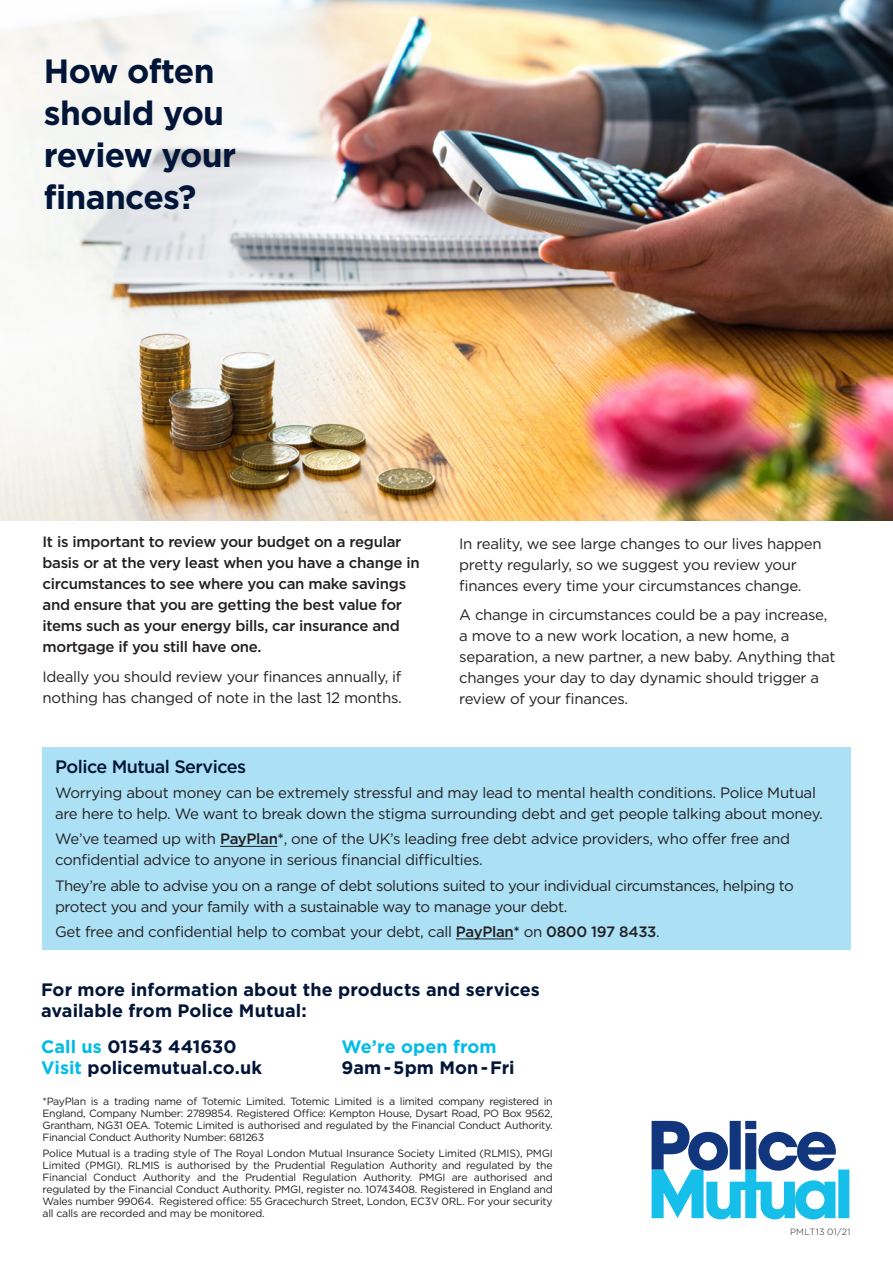
<style>
.page{position:relative;width:893px;height:1263px;background:#fff}
.page>*{position:absolute;margin:0;border:0;box-sizing:border-box;transform-origin:0 0}
.t1{font:700 33.6px/42px "Gotham";letter-spacing:-.02em;color:#001537}
.t2{font:700 18px/21px "Gotham";letter-spacing:.005em;color:#001537}
.t3{font:500 18px "Gotham";letter-spacing:-.03em;color:#001537}
.t4{font:15px/21px "Gotham";letter-spacing:-.02em;color:#231f20}
.t5{font:500 15px/21px "Gotham";letter-spacing:-.02em;color:#231f20}
.t6{font:10.5px/12px "Gotham";letter-spacing:-.03em;color:#231f20;text-align:justify}
.t7{font:300 9px "Gotham";letter-spacing:.03em;color:#231f20}
.s1{font-weight:500}
.s2{color:#02bce8}
</style>
<div class="page">
<svg style="left:652px;top:1121px;width:197px;height:98px"></svg>
<img style="left:0;top:0;width:893px;height:520px">
<div style="left:42px;top:747px;width:809px;height:203px;background:#abe0f5"></div>
<hr style="left:220px;top:846px;width:58px;height:1px;background:#231f20">
<hr style="left:456px;top:939px;width:57px;height:1px;background:#231f20">
<p class="t1" style="left:44px;top:50px;width:194px">How often should you review your finances?</p>
<p class="t5" style="left:43px;top:531px;width:379px">It is important to review your budget on a regular basis or at the very least when you have a change in circumstances to see where you can make savings and ensure that you are getting the best value for items such as your energy bills, car insurance and mortgage if you still have one.</p>
<p class="t4" style="left:43px;top:666px;width:361px">Ideally you should review your finances annually, if nothing has changed of note in the last 12 months.</p>
<p class="t4" style="left:459px;top:532px;width:364px">In reality, we see large changes to our lives happen pretty regularly, so we suggest you review your finances every time your circumstances change.</p>
<p class="t4" style="left:459px;top:604px;width:378px">A change in circumstances could be a pay increase, a move to a new work location, a new home, a separation, a new partner, a new baby. Anything that changes your day to day dynamic should trigger a review of your finances.</p>
<p class="t3" style="left:55px;top:756px;width:192px">Police Mutual Services</p>
<p class="t4" style="left:55px;top:782px;width:769px">Worrying about money can be extremely stressful and may lead to mental health conditions. Police Mutual are here to help. We want to break down the stigma surrounding debt and get people talking about money.</p>
<p class="t4" style="left:55px;top:828px;width:736px">We’ve teamed up with <span class="s1">PayPlan*</span>, one of the UK’s leading free debt advice providers, who offer free and confidential advice to anyone in serious financial difficulties.</p>
<p class="t4" style="left:55px;top:874px;width:740px">They’re able to advise you on a range of debt solutions suited to your individual circumstances, helping to protect you and your family with a sustainable way to manage your debt.</p>
<p class="t4" style="left:55px;top:921px;width:606px">Get free and confidential help to combat your debt, call <span class="s1">PayPlan*</span> on <span class="s1">0800 197 8433</span>.</p>
<p class="t2" style="left:41px;top:979px;width:500px">For more information about the products and services available from Police Mutual:</p>
<p class="t2" style="left:41px;top:1036px;width:222px"><span class="s2">Call us</span> 01543 441630<br><span class="s2">Visit</span> policemutual.co.uk</p>
<p class="t2" style="left:342px;top:1036px;width:175px"><span class="s2">We’re open from<br></span>9am-5pm Mon-Fri</p>
<p class="t6" style="left:43px;top:1095px;width:512px">*PayPlan is a trading name of Totemic Limited. Totemic Limited is a limited company registered in England, Company Number: 2789854. Registered Office: Kempton House, Dysart Road, PO Box 9562, Grantham, NG31 0EA. Totemic Limited is authorised and regulated by the Financial Conduct Authority.<br>Financial Conduct Authority Number: 681263</p>
<p class="t6" style="left:43px;top:1147px;width:512px">Police Mutual is a trading style of The Royal London Mutual Insurance Society Limited (RLMIS), PMGI Limited (PMGI). RLMIS is authorised by the Prudential Regulation Authority and regulated by the Financial Conduct Authority and the Prudential Regulation Authority. PMGI are authorised and regulated by the Financial Conduct Authority. PMGI, register no. 10743408. Registered in England and Wales number 99064. Registered office: 55 Gracechurch Street, London, EC3V 0RL. For your security all calls are recorded and may be monitored.</p>
<p class="t7" style="left:790px;top:1227px;width:62px">PMLT13 01/21</p>
</div>
